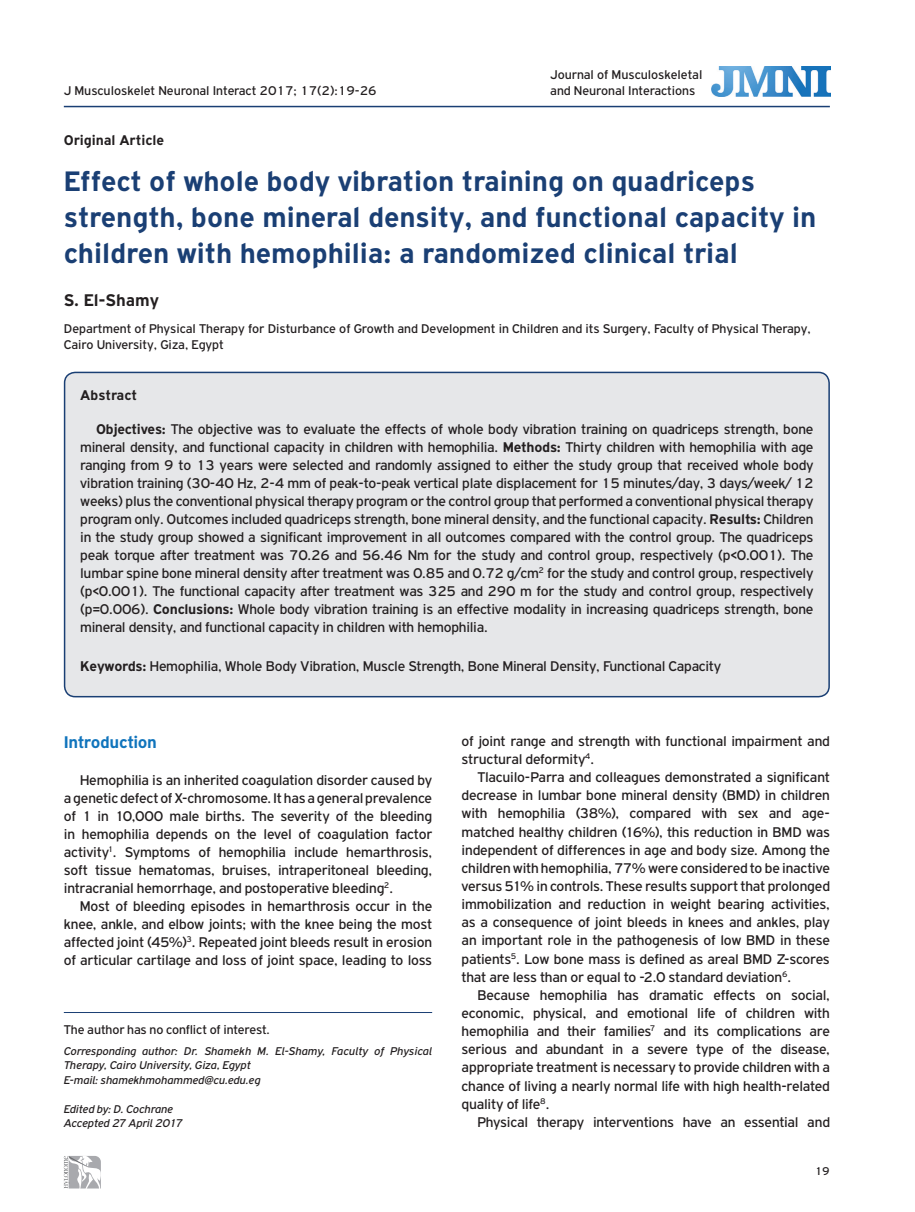
<style>
.page{position:relative;width:915px;height:1212px;background:#fff}
.page>*{position:absolute;margin:0;border:0;box-sizing:border-box;transform-origin:0 0}
.t1{font:700 30px/36px "PF Highway Gothic";color:#1a3f74}
.t2{font:700 18px "PF Highway Gothic";letter-spacing:-.02em;color:#1074bc}
.t3{font:700 18px "PF Highway Gothic";color:#231f20}
.t4{font:15px/18px "PF Highway Gothic";letter-spacing:-.015em;color:#231f20;text-align:justify}
.t5{font:700 15px "PF Highway Gothic";color:#231f20}
.t6{font:13.5px/16.2px "PF Highway Gothic";color:#231f20}
.t7{font:italic 12px/14.4px "PF Highway Gothic";color:#231f20}
.t8{font:12px "PF Highway Gothic";color:#231f20}
.s1{font-weight:700}
</style>
<div class="page">
<hr style="left:64px;top:106px;width:765px;height:1px;background:#1a3f74">
<div style="left:65px;top:372px;width:763px;height:325px;background:#e6e7e9;border-radius:11px"></div>
<div style="left:64px;top:372px;width:765px;height:325px;border:2px solid #1a3f74;border-radius:11px"></div>
<hr style="left:64px;top:1012px;width:368px;height:1px;background:#1a3f74">
<img style="left:711px;top:66px;width:118px;height:31px">
<svg style="left:64px;top:1156px;width:37px;height:33px"></svg>
<p class="t6" style="left:550px;top:66px;width:153px">Journal of Musculoskeletal and Neuronal Interactions</p>
<p class="t6" style="left:64px;top:83px;width:314px">J Musculoskelet Neuronal Interact 2017; 17(2):19-26</p>
<p class="t5" style="left:64px;top:132px;width:102px">Original Article</p>
<h1 class="t1" style="left:64px;top:163px;width:753px">Effect of whole body vibration training on quadriceps strength, bone mineral density, and functional capacity in children with hemophilia: a randomized clinical trial</h1>
<p class="t3" style="left:64px;top:290px;width:96px">S. El-Shamy</p>
<p class="t6" style="left:64px;top:320px;width:748px">Department of Physical Therapy for Disturbance of Growth and Development in Children and its Surgery, Faculty of Physical Therapy,<br>Cairo University, Giza, Egypt</p>
<p class="t5" style="left:80px;top:387px;width:58px">Abstract</p>
<p class="t4" style="left:80px;top:420px;width:734px;text-indent:16px"><span class="s1">Objectives:</span> The objective was to evaluate the effects of whole body vibration training on quadriceps strength, bone mineral density, and functional capacity in children with hemophilia. <span class="s1">Methods:</span> Thirty children with hemophilia with age ranging from 9 to 13 years were selected and randomly assigned to either the study group that received whole body vibration training (30-40 Hz, 2-4 mm of peak-to-peak vertical plate displacement for 15 minutes/day, 3 days/week/ 12 weeks) plus the conventional physical therapy program or the control group that performed a conventional physical therapy program only. Outcomes included quadriceps strength, bone mineral density, and the functional capacity. <span class="s1">Results:</span> Children in the study group showed a significant improvement in all outcomes compared with the control group. The quadriceps peak torque after treatment was 70.26 and 56.46 Nm for the study and control group, respectively (p&lt;0.001). The lumbar spine bone mineral density after treatment was 0.85 and 0.72 g/cm<sup>2</sup> for the study and control group, respectively (p&lt;0.001). The functional capacity after treatment was 325 and 290 m for the study and control group, respectively (p=0.006). <span class="s1">Conclusions:</span> Whole body vibration training is an effective modality in increasing quadriceps strength, bone mineral density, and functional capacity in children with hemophilia.</p>
<p class="t4" style="left:80px;top:657px;width:642px"><span class="s1">Keywords:</span> Hemophilia, Whole Body Vibration, Muscle Strength, Bone Mineral Density, Functional Capacity</p>
<p class="t2" style="left:64px;top:732px;width:95px">Introduction</p>
<p class="t4" style="left:64px;top:771px;width:370px;text-indent:16px">Hemophilia is an inherited coagulation disorder caused by a genetic defect of X-chromosome. It has a general prevalence of 1 in 10,000 male births. The severity of the bleeding in hemophilia depends on the level of coagulation factor activity<sup>1</sup>. Symptoms of hemophilia include hemarthrosis, soft tissue hematomas, bruises, intraperitoneal bleeding, intracranial hemorrhage, and postoperative bleeding<sup>2</sup>.</p>
<p class="t4" style="left:64px;top:897px;width:370px;text-indent:16px">Most of bleeding episodes in hemarthrosis occur in the knee, ankle, and elbow joints; with the knee being the most affected joint (45%)<sup>3</sup>. Repeated joint bleeds result in erosion of articular cartilage and loss of joint space, leading to loss</p>
<p class="t6" style="left:64px;top:1021px;width:208px">The author has no conflict of interest.</p>
<p class="t7" style="left:64px;top:1044px;width:370px">Corresponding author: Dr. Shamekh M. El-Shamy, Faculty of Physical<br>Therapy, Cairo University, Giza, Egypt<br>E-mail: shamekhmohammed@cu.edu.eg</p>
<p class="t7" style="left:64px;top:1101px;width:120px">Edited by: D. Cochrane<br>Accepted 27 April 2017</p>
<p class="t4" style="left:461px;top:732px;width:369px">of joint range and strength with functional impairment and structural deformity<sup>4</sup>.</p>
<p class="t4" style="left:461px;top:768px;width:370px;text-indent:16px">Tlacuilo-Parra and colleagues demonstrated a significant decrease in lumbar bone mineral density (BMD) in children with hemophilia (38%), compared with sex and age&shy;matched healthy children (16%), this reduction in BMD was independent of differences in age and body size. Among the children with hemophilia, 77% were considered to be inactive versus 51% in controls. These results support that prolonged immobilization and reduction in weight bearing activities, as a consequence of joint bleeds in knees and ankles, play an important role in the pathogenesis of low BMD in these patients<sup>5</sup>. Low bone mass is defined as areal BMD Z-scores that are less than or equal to -2.0 standard deviation<sup>6</sup>.</p>
<p class="t4" style="left:461px;top:986px;width:370px;text-indent:16px">Because hemophilia has dramatic effects on social, economic, physical, and emotional life of children with hemophilia and their families<sup>7</sup> and its complications are serious and abundant in a severe type of the disease, appropriate treatment is necessary to provide children with a chance of living a nearly normal life with high health-related quality of life<sup>8</sup>.</p>
<p class="t4" style="left:477px;top:1113px;width:354px">Physical therapy interventions have an essential and</p>
<p class="t8" style="left:814px;top:1165px;width:17px">19</p>
</div>
